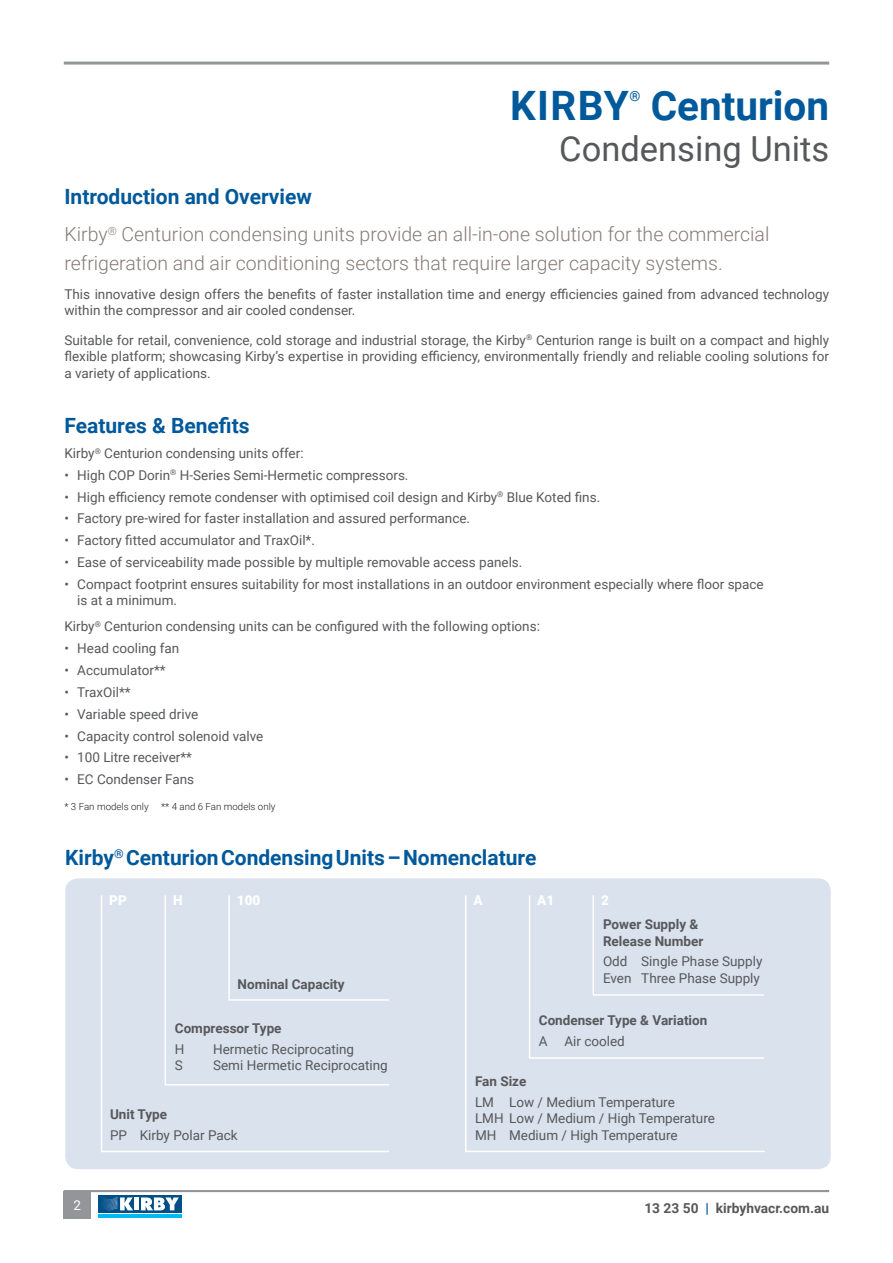
<style>
.page{position:relative;width:893px;height:1263px;background:#fff}
.page>*{position:absolute;margin:0;border:0;box-sizing:border-box;transform-origin:0 0}
.t1{font:700 40.5px "Roboto";letter-spacing:.035em;color:#00599b}
.t2{font:34.5px "Roboto";color:#57585a}
.t3{font:700 21px "Roboto";color:#00599b}
.t4{font:300 19.5px/28.5px "Roboto";color:#867b76}
.t5{font:700 13.95px "Roboto";color:#00599b}
.t6{font:700 13.8px "Roboto";color:#57585a}
.t7{font:13.5px/16.5px "Roboto";color:#57585a}
.t8{font:700 13.5px/16.5px "Roboto";color:#57585a}
.t9{font:900 13.5px "Roboto";color:#fff}
.t10{font:13.5px "Roboto";color:#fff}
.t11{font:300 9.75px "Roboto";color:#231f20}
.s1{color:#00599b}
</style>
<div class="page">
<hr style="left:99px;top:1214px;width:83px;height:4px;background:#00baf1">
<div style="left:99px;top:1195px;width:83px;height:18px;background:#004f87"></div>
<div style="left:134px;top:1197px;width:5px;height:13px;background:#fff"></div>
<svg style="left:141px;top:1197px;width:38px;height:13px"></svg>
<svg style="left:103px;top:1197px;width:30px;height:14px"></svg>
<hr style="left:64px;top:1190px;width:765px;height:2px;background:#939598">
<div style="left:64px;top:1191px;width:27px;height:27px;background:#939598"></div>
<hr style="left:64px;top:62px;width:765px;height:3px;background:#939598">
<div style="left:65px;top:878px;width:766px;height:291px;background:#dae2ee;border-radius:13px"></div>
<svg style="left:101px;top:895px;width:288px;height:257px"></svg>
<svg style="left:164px;top:895px;width:225px;height:191px"></svg>
<svg style="left:465px;top:895px;width:300px;height:257px"></svg>
<svg style="left:528px;top:895px;width:237px;height:164px"></svg>
<h1 class="t1" style="left:510px;top:77px;width:120px">Kirby</h1>
<p class="t5" style="left:630px;top:86px;width:12px">®</p>
<h1 class="t1" style="left:651px;top:77px;width:180px">Centurion</h1>
<h2 class="t2" style="left:559px;top:125px;width:271px">Condensing Units</h2>
<h3 class="t3" style="left:64px;top:182px;width:249px">Introduction and Overview</h3>
<h3 class="t4" style="left:64px;top:219px;width:706px">Kirby<sup>®</sup> Centurion condensing units provide an all-in-one solution for the commercial refrigeration and air conditioning sectors that require larger capacity systems.</h3>
<p class="t7" style="left:64px;top:285px;width:766px">This innovative design offers the benefits of faster installation time and energy efficiencies gained from advanced technology within the compressor and air cooled condenser.</p>
<p class="t7" style="left:64px;top:331px;width:766px;text-align:justify">Suitable for retail, convenience, cold storage and industrial storage, the Kirby<sup>®</sup> Centurion range is built on a compact and highly flexible platform; showcasing Kirby’s expertise in providing efficiency, environmentally friendly and reliable cooling solutions for a variety of applications.</p>
<h3 class="t3" style="left:64px;top:411px;width:187px">Features &amp; Benefits</h3>
<p class="t7" style="left:64px;top:444px;width:241px">Kirby<sup>®</sup> Centurion condensing units offer:</p>
<p class="t7" style="left:64px;top:466px;width:346px">• High COP Dorin<sup>®</sup> H-Series Semi-Hermetic compressors.</p>
<p class="t7" style="left:64px;top:488px;width:537px">• High efficiency remote condenser with optimised coil design and Kirby<sup>®</sup> Blue Koted fins.</p>
<p class="t7" style="left:64px;top:510px;width:407px">• Factory pre-wired for faster installation and assured performance.</p>
<p class="t7" style="left:64px;top:532px;width:252px">• Factory fitted accumulator and TraxOil*.</p>
<p class="t7" style="left:64px;top:553px;width:459px">• Ease of serviceability made possible by multiple removable access panels.</p>
<p class="t7" style="left:77px;top:575px;width:688px;text-indent:-13px">• Compact footprint ensures suitability for most installations in an outdoor environment especially where floor space is at a minimum.</p>
<p class="t7" style="left:64px;top:618px;width:477px">Kirby<sup>®</sup> Centurion condensing units can be configured with the following options:</p>
<p class="t7" style="left:64px;top:640px;width:116px">• Head cooling fan</p>
<p class="t7" style="left:64px;top:661px;width:103px">• Accumulator**</p>
<p class="t7" style="left:64px;top:683px;width:68px">• TraxOil**</p>
<p class="t7" style="left:64px;top:705px;width:135px">• Variable speed drive</p>
<p class="t7" style="left:64px;top:727px;width:200px">• Capacity control solenoid valve</p>
<p class="t7" style="left:64px;top:749px;width:129px">• 100 Litre receiver**</p>
<p class="t7" style="left:64px;top:771px;width:131px">• EC Condenser Fans</p>
<p class="t11" style="left:64px;top:799px;width:86px">* 3 Fan models only</p>
<p class="t11" style="left:161px;top:799px;width:116px">** 4 and 6 Fan models only</p>
<h3 class="t3" style="left:65px;top:843px;width:473px">Kirby<sup>®</sup> Centurion Condensing Units – Nomenclature</h3>
<p class="t9" style="left:109px;top:891px;width:19px">PP</p>
<p class="t9" style="left:173px;top:891px;width:11px">H</p>
<p class="t9" style="left:237px;top:891px;width:25px">100</p>
<p class="t9" style="left:473px;top:891px;width:11px">A</p>
<p class="t9" style="left:537px;top:891px;width:19px">A1</p>
<p class="t9" style="left:601px;top:891px;width:9px">2</p>
<p class="t8" style="left:238px;top:975px;width:109px">Nominal Capacity</p>
<p class="t8" style="left:175px;top:1019px;width:108px">Compressor Type</p>
<p class="t7" style="left:175px;top:1040px;width:11px">H</p>
<p class="t7" style="left:213px;top:1040px;width:143px">Hermetic Reciprocating</p>
<p class="t7" style="left:175px;top:1057px;width:10px">S</p>
<p class="t7" style="left:213px;top:1057px;width:176px">Semi Hermetic Reciprocating</p>
<p class="t8" style="left:110px;top:1106px;width:59px">Unit Type</p>
<p class="t7" style="left:110px;top:1126px;width:129px">PP Kirby Polar Pack</p>
<p class="t8" style="left:603px;top:916px;width:102px">Power Supply &amp;<br>Release Number</p>
<p class="t7" style="left:603px;top:953px;width:161px">Odd Single Phase Supply<br>Even Three Phase Supply</p>
<p class="t8" style="left:539px;top:1011px;width:170px">Condenser Type &amp; Variation</p>
<p class="t7" style="left:539px;top:1032px;width:87px">A Air cooled</p>
<p class="t8" style="left:475px;top:1073px;width:53px">Fan Size</p>
<p class="t7" style="left:475px;top:1093px;width:241px">LM Low / Medium Temperature<br>LMH Low / Medium / High Temperature<br>MH Medium / High Temperature</p>
<p class="t10" style="left:73px;top:1195px;width:9px">2</p>
<p class="t6" style="left:644px;top:1198px;width:186px">13 23 50 <span class="s1">|</span> kirbyhvacr.com.au</p>
</div>
